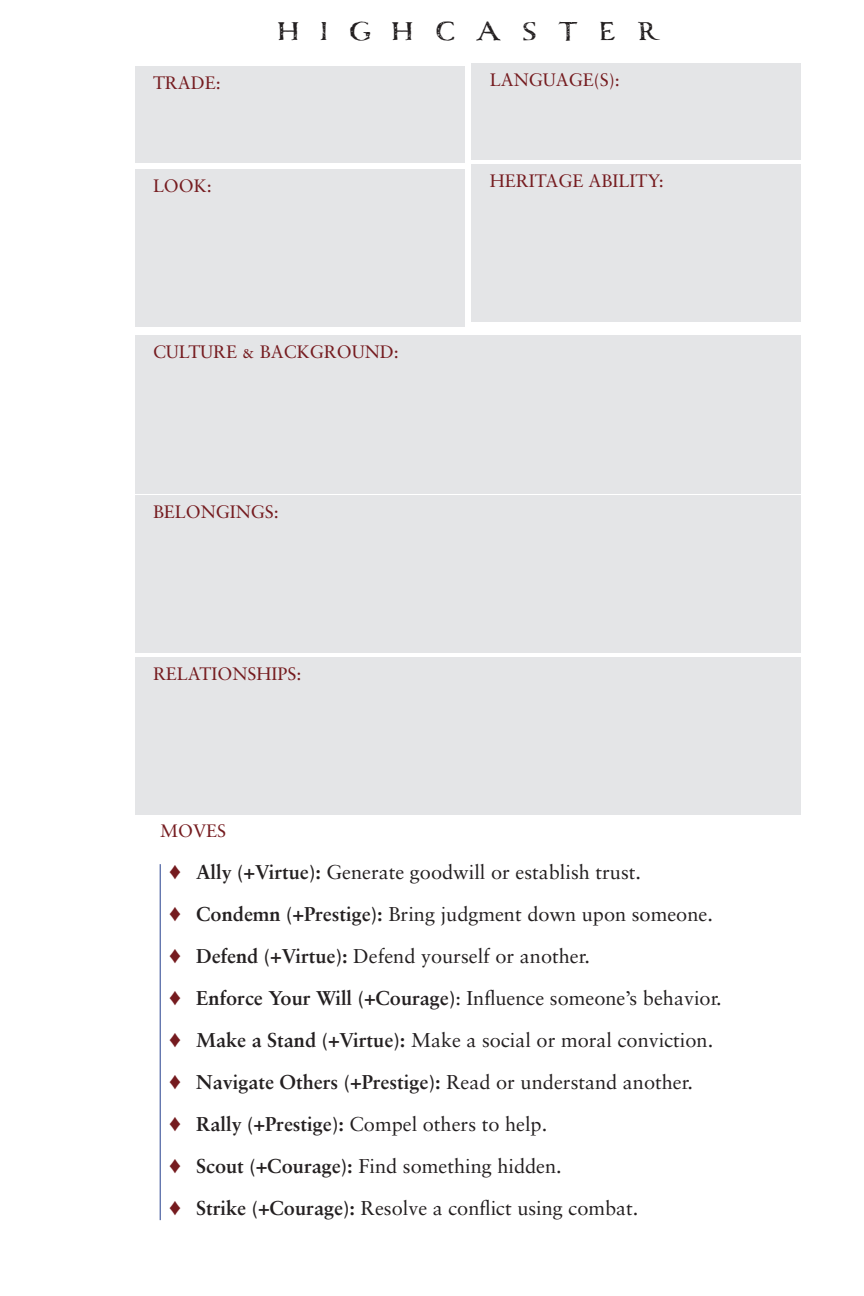
<style>
.page{position:relative;width:864px;height:1296px;background:#fff}
.page>*{position:absolute;margin:0;border:0;box-sizing:border-box;transform-origin:0 0}
.t1{font:32px "Carta Marina";letter-spacing:.66em;color:#231f20}
.t2{font:20px "Sabon LT Pro";color:#231f20}
.t3{font:700 20px "Sabon LT Pro";color:#231f20}
.Character_Sheet_Head{font:18px "Sabon LT Pro";color:#751b1f}
.s1{color:#751b1f}
.s2{font-weight:700}
.s3{font-weight:400}
</style>
<div class="page">
<div style="left:135px;top:66px;width:329px;height:36px;background:#e4e5e7"></div>
<div style="left:135px;top:96px;width:329px;height:36px;background:#e4e5e7"></div>
<div style="left:135px;top:127px;width:329px;height:36px;background:#e4e5e7"></div>
<div style="left:472px;top:63px;width:329px;height:36px;background:#e4e5e7"></div>
<div style="left:472px;top:94px;width:329px;height:36px;background:#e4e5e7"></div>
<div style="left:472px;top:124px;width:329px;height:36px;background:#e4e5e7"></div>
<div style="left:135px;top:169px;width:329px;height:36px;background:#e4e5e7"></div>
<div style="left:135px;top:200px;width:329px;height:36px;background:#e4e5e7"></div>
<div style="left:135px;top:230px;width:329px;height:36px;background:#e4e5e7"></div>
<div style="left:135px;top:261px;width:329px;height:36px;background:#e4e5e7"></div>
<div style="left:135px;top:291px;width:329px;height:36px;background:#e4e5e7"></div>
<div style="left:472px;top:164px;width:329px;height:36px;background:#e4e5e7"></div>
<div style="left:472px;top:194px;width:329px;height:36px;background:#e4e5e7"></div>
<div style="left:472px;top:225px;width:329px;height:36px;background:#e4e5e7"></div>
<div style="left:472px;top:256px;width:329px;height:36px;background:#e4e5e7"></div>
<div style="left:472px;top:286px;width:329px;height:36px;background:#e4e5e7"></div>
<div style="left:135px;top:335px;width:666px;height:36px;background:#e4e5e7"></div>
<div style="left:135px;top:366px;width:666px;height:36px;background:#e4e5e7"></div>
<div style="left:135px;top:396px;width:666px;height:36px;background:#e4e5e7"></div>
<div style="left:135px;top:427px;width:666px;height:36px;background:#e4e5e7"></div>
<div style="left:135px;top:458px;width:666px;height:36px;background:#e4e5e7"></div>
<div style="left:135px;top:495px;width:666px;height:36px;background:#e4e5e7"></div>
<div style="left:135px;top:526px;width:666px;height:36px;background:#e4e5e7"></div>
<div style="left:135px;top:556px;width:666px;height:36px;background:#e4e5e7"></div>
<div style="left:135px;top:587px;width:666px;height:36px;background:#e4e5e7"></div>
<div style="left:135px;top:617px;width:666px;height:36px;background:#e4e5e7"></div>
<div style="left:135px;top:657px;width:666px;height:36px;background:#e4e5e7"></div>
<div style="left:135px;top:688px;width:666px;height:36px;background:#e4e5e7"></div>
<div style="left:135px;top:718px;width:666px;height:36px;background:#e4e5e7"></div>
<div style="left:135px;top:749px;width:666px;height:36px;background:#e4e5e7"></div>
<div style="left:135px;top:779px;width:666px;height:36px;background:#e4e5e7"></div>
<hr style="left:160px;top:864px;width:1px;height:356px;background:#253f8e">
<p class="t1" style="left:277px;top:12px;width:382px">HIGHCASTER</p>
<p class="Character_Sheet_Head" style="left:153px;top:71px;width:69px">TRADE:</p>
<p class="Character_Sheet_Head" style="left:490px;top:68px;width:131px">LANGUAGE(S):</p>
<p class="Character_Sheet_Head" style="left:153px;top:174px;width:60px">LOOK:</p>
<p class="Character_Sheet_Head" style="left:490px;top:169px;width:175px">HERITAGE ABILITY:</p>
<p class="Character_Sheet_Head" style="left:153px;top:340px;width:247px">CULTURE &amp; BACKGROUND:</p>
<p class="Character_Sheet_Head" style="left:153px;top:500px;width:127px">BELONGINGS:</p>
<p class="Character_Sheet_Head" style="left:153px;top:662px;width:150px">RELATIONSHIPS:</p>
<p class="Character_Sheet_Head" style="left:160px;top:820px;width:68px">MOVES</p>
<p class="t2" style="left:169px;top:860px;width:473px"><span class="s1">♦</span> <span class="s2">Ally (+Virtue):</span> Generate goodwill or establish trust.</p>
<p class="t2" style="left:169px;top:902px;width:545px"><span class="s1">♦</span> <span class="s2">Condemn (+Prestige):</span> Bring judgment down upon someone.</p>
<p class="t2" style="left:169px;top:944px;width:422px"><span class="s1">♦</span> <span class="s2">Defend (+Virtue):</span> Defend yourself or another.</p>
<p class="t2" style="left:169px;top:986px;width:554px"><span class="s1">♦</span> <span class="s2">Enforce Your Will (+Courage)</span>: Influence someone’s behavior.</p>
<p class="t2" style="left:169px;top:1028px;width:546px"><span class="s1">♦</span> <span class="s2">Make a Stand (+Virtue):</span> Make a social or moral conviction.</p>
<p class="t3" style="left:169px;top:1070px;width:525px"><span class="s1">♦</span> Navigate Others (+Prestige): <span class="s3">Read or understand another.</span></p>
<p class="t2" style="left:169px;top:1112px;width:380px"><span class="s1">♦</span> <span class="s2">Rally (+Prestige):</span> Compel others to help.</p>
<p class="t2" style="left:169px;top:1154px;width:394px"><span class="s1">♦</span> <span class="s2">Scout (+Courage):</span> Find something hidden.</p>
<p class="t2" style="left:169px;top:1196px;width:471px"><span class="s1">♦</span> <span class="s2">Strike (+Courage):</span> Resolve a conflict using combat.</p>
</div>
